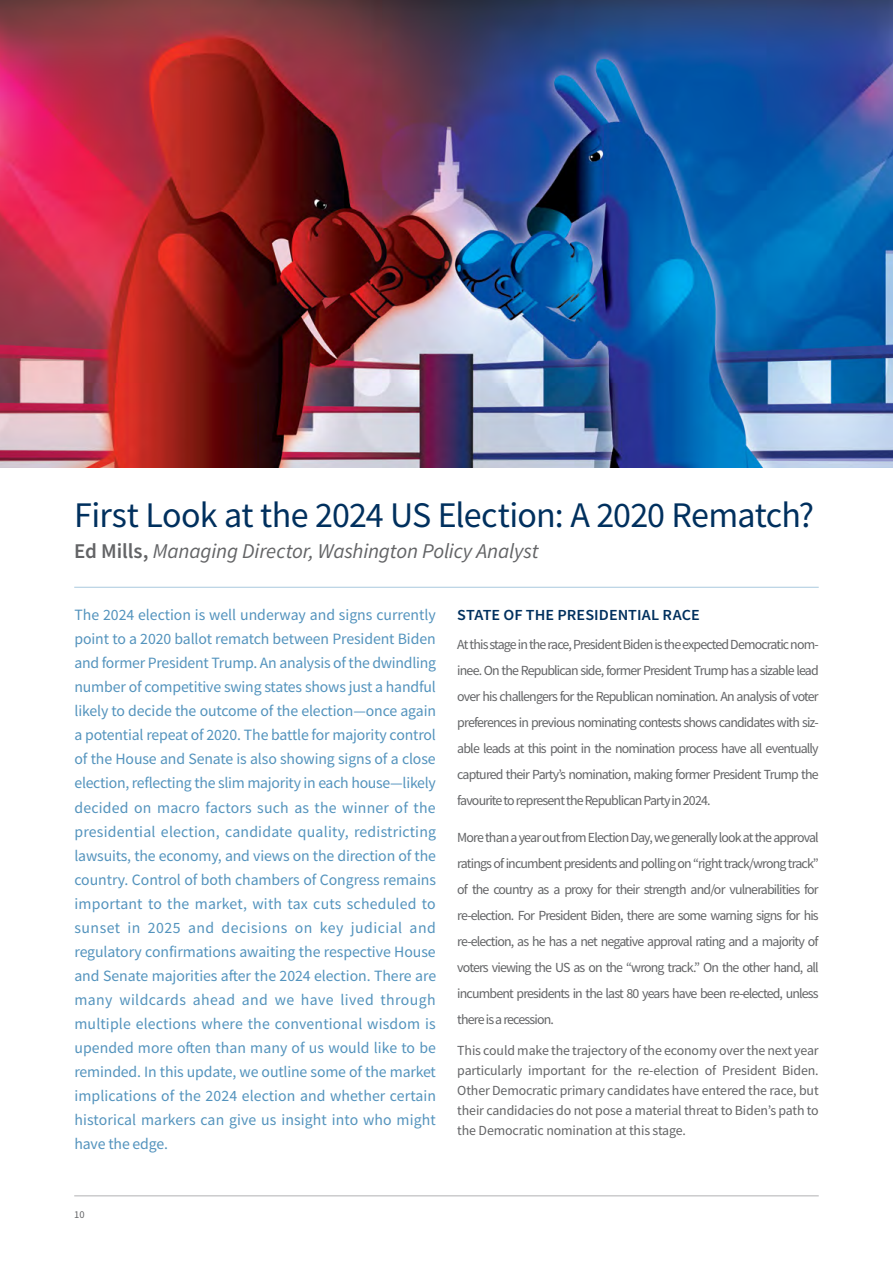
<style>
.page{position:relative;width:893px;height:1263px;background:#fff}
.page>*{position:absolute;margin:0;border:0;box-sizing:border-box;transform-origin:0 0}
.t1{font:36px "Source Sans Pro";letter-spacing:-.025em;color:#00305e}
.t2{font:italic 21px "Source Sans Pro";letter-spacing:-.01em;color:#636466}
.t3{font:15.75px/24px "Source Sans Pro";letter-spacing:.01em;color:#5393bd;text-align:justify}
.t4{font:600 15.3px "Source Sans Pro";color:#00305e;scale:1.05 1}
.t5{font:13.8px/26px "Source Sans Pro";letter-spacing:-.06em;color:#636466;text-align:justify}
.t6{font:10.5px "Source Sans Pro";color:#636466}
.s1{font-weight:600;font-style:normal}
</style>
<div class="page">
<hr style="left:74px;top:1195px;width:745px;height:1px;background:#b1b1b3">
<img style="left:0;top:0;width:893px;height:468px">
<hr style="left:74px;top:587px;width:745px;height:1px;background:#a9c9de">
<h1 class="t1" style="left:74px;top:492px;width:741px">First Look at the 2024 US Election: A 2020 Rematch?</h1>
<h2 class="t2" style="left:74px;top:538px;width:466px"><span class="s1">Ed Mills,</span> Managing Director, Washington Policy Analyst</h2>
<p class="t3" style="left:74px;top:603px;width:363px">The 2024 election is well underway and signs currently point to a 2020 ballot rematch between President Biden and former President Trump. An analysis of the dwindling number of competitive swing states shows just a handful likely to decide the outcome of the election—once again a potential repeat of 2020. The battle for majority control of the House and Senate is also showing signs of a close election, reflecting the slim majority in each house—likely decided on macro factors such as the winner of the presidential election, candidate quality, redistricting lawsuits, the economy, and views on the direction of the country. Control of both chambers of Congress remains important to the market, with tax cuts scheduled to sunset in 2025 and decisions on key judicial and regulatory confirmations awaiting the respective House and Senate majorities after the 2024 election. There are many wildcards ahead and we have lived through multiple elections where the conventional wisdom is upended more often than many of us would like to be reminded. In this update, we outline some of the market implications of the 2024 election and whether certain historical markers can give us insight into who might have the edge.</p>
<p class="t4" style="left:457px;top:605px;width:232px">STATE OF THE PRESIDENTIAL RACE</p>
<p class="t5" style="left:457px;top:631px;width:363px">At this stage in the race, President Biden is the expected Democratic nom&shy;inee. On the Republican side, former President Trump has a sizable lead over his challengers for the Republican nomination. An analysis of voter preferences in previous nominating contests shows candidates with siz&shy;able leads at this point in the nomination process have all eventually captured their Party’s nomination, making former President Trump the favourite to represent the Republican Party in 2024.</p>
<p class="t5" style="left:457px;top:824px;width:363px">More than a year out from Election Day, we generally look at the approval ratings of incumbent presidents and polling on “right track/wrong track” of the country as a proxy for their strength and/or vulnerabilities for re-election. For President Biden, there are some warning signs for his re-election, as he has a net negative approval rating and a majority of voters viewing the US as on the “wrong track.” On the other hand, all incumbent presidents in the last 80 years have been re-elected, unless there is a recession.</p>
<p class="t5" style="left:457px;top:1040px;width:363px;line-height:20px">This could make the trajectory of the economy over the next year particularly important for the re-election of President Biden.<br>Other Democratic primary candidates have entered the race, but their candidacies do not pose a material threat to Biden’s path to the Democratic nomination at this stage.</p>
<p class="t6" style="left:74px;top:1208px;width:12px">10</p>
</div>
